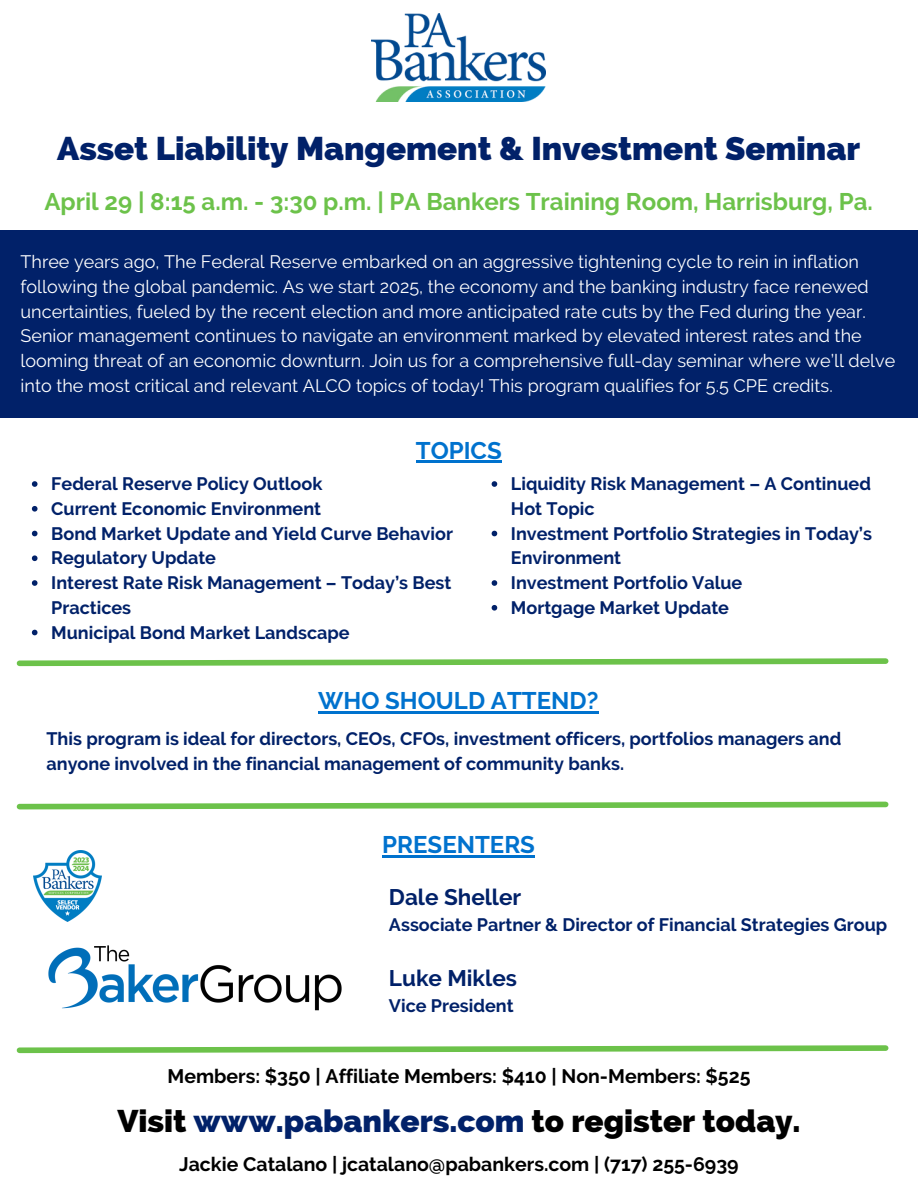
<style>
.page{position:relative;width:918px;height:1188px;background:#fff}
.page>*{position:absolute;margin:0;border:0;box-sizing:border-box;transform-origin:0 0}
.t1{font:800 33px "Raleway";color:#012169}
.t2{font:800 31.5px "Raleway";color:#000}
.t3{font:700 24px "Raleway";color:#6cc24a}
.t4{font:700 24px "Raleway";color:#0072ce}
.t5{font:700 22.5px "Raleway";color:#012169}
.t6{font:700 19.5px "Raleway";color:#000}
.t7{font:700 18px/24.8px "Raleway";color:#012169}
.t8{font:18px/24.8px "Raleway";color:#fff}
.s1{color:#012169}
</style>
<div class="page">
<div style="left:0;top:231px;width:918px;height:187px;background:#012169"></div>
<img style="left:371px;top:14px;width:174px;height:87px">
<svg style="left:16px;top:801px;width:873px;height:9px"></svg>
<svg style="left:16px;top:658px;width:873px;height:9px"></svg>
<svg style="left:16px;top:1045px;width:873px;height:9px"></svg>
<img style="left:34px;top:851px;width:67px;height:71px">
<img style="left:48px;top:946px;width:294px;height:65px">
<svg style="left:32px;top:481px;width:6px;height:6px"></svg>
<svg style="left:32px;top:506px;width:6px;height:6px"></svg>
<svg style="left:32px;top:531px;width:6px;height:5px"></svg>
<svg style="left:32px;top:555px;width:6px;height:6px"></svg>
<svg style="left:32px;top:580px;width:6px;height:6px"></svg>
<svg style="left:32px;top:630px;width:6px;height:5px"></svg>
<hr style="left:416px;top:461px;width:86px;height:2px;background:#0072ce">
<hr style="left:382px;top:855px;width:153px;height:3px;background:#0072ce">
<svg style="left:492px;top:481px;width:5px;height:6px"></svg>
<svg style="left:492px;top:531px;width:5px;height:5px"></svg>
<svg style="left:492px;top:580px;width:5px;height:6px"></svg>
<svg style="left:492px;top:605px;width:5px;height:6px"></svg>
<hr style="left:318px;top:711px;width:280px;height:2px;background:#0072ce">
<h4 class="t1" style="left:57px;top:129px;width:804px">Asset Liability Mangement &amp; Investment Seminar</h4>
<h4 class="t3" style="left:44px;top:188px;width:830px">April 29 | 8:15 a.m. - 3:30 p.m. | PA Bankers Training Room, Harrisburg, Pa.</h4>
<p class="t8" style="left:21px;top:249px;width:876px">Three years ago, The Federal Reserve embarked on an aggressive tightening cycle to rein in inflation following the global pandemic. As we start 2025, the economy and the banking industry face renewed uncertainties, fueled by the recent election and more anticipated rate cuts by the Fed during the year.<br>Senior management continues to navigate an environment marked by elevated interest rates and the looming threat of an economic downturn. Join us for a comprehensive full-day seminar where we’ll delve into the most critical and relevant ALCO topics of today! This program qualifies for 5.5 CPE credits.</p>
<p class="t4" style="left:416px;top:436px;width:87px">TOPICS</p>
<h1 class="t7" style="left:51px;top:471px;width:273px">Federal Reserve Policy Outlook</h1>
<p class="t7" style="left:51px;top:496px;width:271px">Current Economic Environment</p>
<p class="t7" style="left:51px;top:521px;width:403px">Bond Market Update and Yield Curve Behavior</p>
<h2 class="t7" style="left:51px;top:546px;width:166px">Regulatory Update</h2>
<p class="t7" style="left:51px;top:570px;width:402px">Interest Rate Risk Management – Today’s Best<br>Practices</p>
<p class="t7" style="left:51px;top:620px;width:300px">Municipal Bond Market Landscape</p>
<p class="t7" style="left:511px;top:471px;width:361px">Liquidity Risk Management – A Continued<br>Hot Topic</p>
<h2 class="t7" style="left:511px;top:521px;width:363px">Investment Portfolio Strategies in Today’s<br>Environment</h2>
<p class="t7" style="left:511px;top:570px;width:233px">Investment Portfolio Value</p>
<p class="t7" style="left:511px;top:595px;width:220px">Mortgage Market Update</p>
<p class="t4" style="left:318px;top:686px;width:282px">WHO SHOULD ATTEND?</p>
<h2 class="t7" style="left:46px;top:726px;width:796px">This program is ideal for directors, CEOs, CFOs, investment officers, portfolios managers and anyone involved in the financial management of community banks.</h2>
<p class="t4" style="left:382px;top:830px;width:154px">PRESENTERS</p>
<p class="t5" style="left:389px;top:884px;width:134px">Dale Sheller</p>
<p class="t7" style="left:389px;top:912px;width:500px">Associate Partner &amp; Director of Financial Strategies Group</p>
<p class="t5" style="left:389px;top:965px;width:130px">Luke Mikles</p>
<p class="t7" style="left:389px;top:993px;width:126px">Vice President</p>
<p class="t6" style="left:167px;top:1065px;width:585px">Members: $350 | Affiliate Members: $410 | Non-Members: $525</p>
<p class="t2" style="left:117px;top:1103px;width:685px">Visit <span class="s1">www.pabankers.com</span> to register today.</p>
<p class="t6" style="left:179px;top:1152px;width:561px">Jackie Catalano | jcatalano@pabankers.com | (717) 255-6939</p>
</div>
